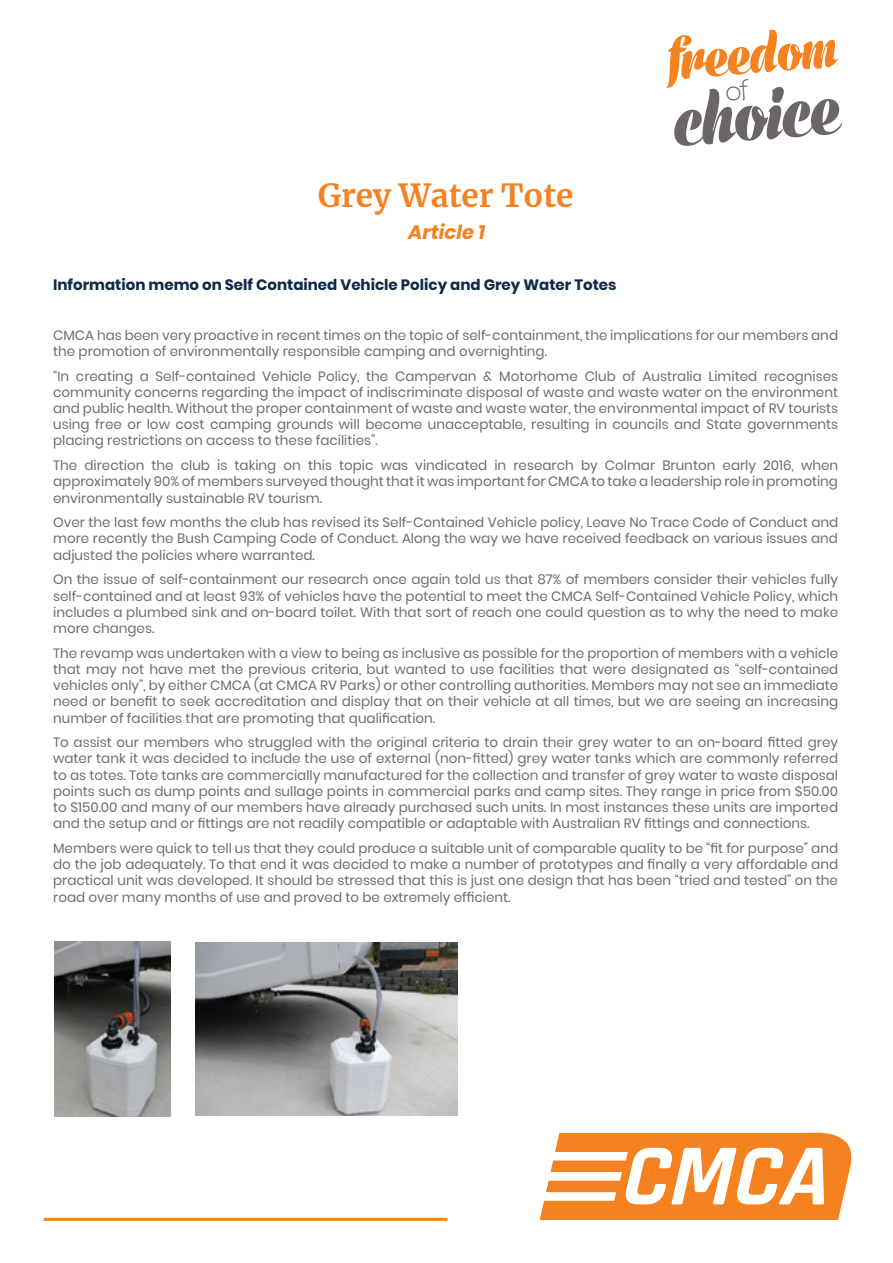
<style>
.page{position:relative;width:893px;height:1263px;background:#fff}
.page>*{position:absolute;margin:0;border:0;box-sizing:border-box;transform-origin:0 0}
.t1{font:68.7px "Prime Script";color:#6b666a}
.t2{font:52.8px "Prime Script";color:#f58220}
.t3{font:700 31.5px "Merriweather";color:#f58220}
.t4{font:italic 19.5px "Poppins";color:#f58220}
.t5{font:15px "Poppins";color:#0e2a45}
.t6{font:13.5px/16.2px "Poppins";color:#6c6d70;text-align:justify}
</style>
<div class="page">
<img style="left:54px;top:942px;width:117px;height:174px">
<img style="left:196px;top:942px;width:262px;height:174px">
<svg style="left:540px;top:1133px;width:311px;height:87px"></svg>
<hr style="left:44px;top:1218px;width:404px;height:3px;background:#f58220">
<h2 class="t2" style="left:667px;top:26px;width:170px;rotate:-4deg">freedom</h2>
<h1 class="t1" style="left:671px;top:78px;width:168px;rotate:-5deg">choice</h1>
<h3 class="t3" style="left:318px;top:174px;width:257px">Grey Water Tote</h3>
<h3 class="t4" style="left:407px;top:221px;width:84px">Article 1</h3>
<p class="t5" style="left:53px;top:276px;width:565px">Information memo on Self Contained Vehicle Policy and Grey Water Totes</p>
<p class="t6" style="left:53px;top:327px;width:786px">CMCA has been very proactive in recent times on the topic of self-containment, the implications for our members and the promotion of environmentally responsible camping and overnighting.</p>
<p class="t6" style="left:53px;top:368px;width:786px">“In creating a Self-contained Vehicle Policy, the Campervan &amp; Motorhome Club of Australia Limited recognises community concerns regarding the impact of indiscriminate disposal of waste and waste water on the environment and public health. Without the proper containment of waste and waste water, the environmental impact of RV tourists using free or low cost camping grounds will become unacceptable, resulting in councils and State governments placing restrictions on access to these facilities”.</p>
<p class="t6" style="left:53px;top:457px;width:786px">The direction the club is taking on this topic was vindicated in research by Colmar Brunton early 2016, when approximately 90% of members surveyed thought that it was important for CMCA to take a leadership role in promoting environmentally sustainable RV tourism.</p>
<p class="t6" style="left:53px;top:514px;width:787px">Over the last few months the club has revised its Self-Contained Vehicle policy, Leave No Trace Code of Conduct and more recently the Bush Camping Code of Conduct. Along the way we have received feedback on various issues and adjusted the policies where warranted.</p>
<p class="t6" style="left:53px;top:572px;width:786px">On the issue of self-containment our research once again told us that 87% of members consider their vehicles fully self-contained and at least 93% of vehicles have the potential to meet the CMCA Self-Contained Vehicle Policy, which includes a plumbed sink and on-board toilet. With that sort of reach one could question as to why the need to make more changes.</p>
<p class="t6" style="left:53px;top:645px;width:787px">The revamp was undertaken with a view to being as inclusive as possible for the proportion of members with a vehicle that may not have met the previous criteria, but wanted to use facilities that were designated as “self-contained vehicles only”, by either CMCA (at CMCA RV Parks) or other controlling authorities. Members may not see an immediate need or benefit to seek accreditation and display that on their vehicle at all times, but we are seeing an increasing number of facilities that are promoting that qualification.</p>
<p class="t6" style="left:53px;top:734px;width:786px">To assist our members who struggled with the original criteria to drain their grey water to an on-board fitted grey water tank it was decided to include the use of external (non-fitted) grey water tanks which are commonly referred to as totes. Tote tanks are commercially manufactured for the collection and transfer of grey water to waste disposal points such as dump points and sullage points in commercial parks and camp sites. They range in price from $50.00 to $150.00 and many of our members have already purchased such units. In most instances these units are imported and the setup and or fittings are not readily compatible or adaptable with Australian RV fittings and connections.</p>
<p class="t6" style="left:53px;top:840px;width:786px">Members were quick to tell us that they could produce a suitable unit of comparable quality to be “fit for purpose” and do the job adequately. To that end it was decided to make a number of prototypes and finally a very affordable and practical unit was developed. It should be stressed that this is just one design that has been “tried and tested” on the road over many months of use and proved to be extremely efficient.</p>
</div>
